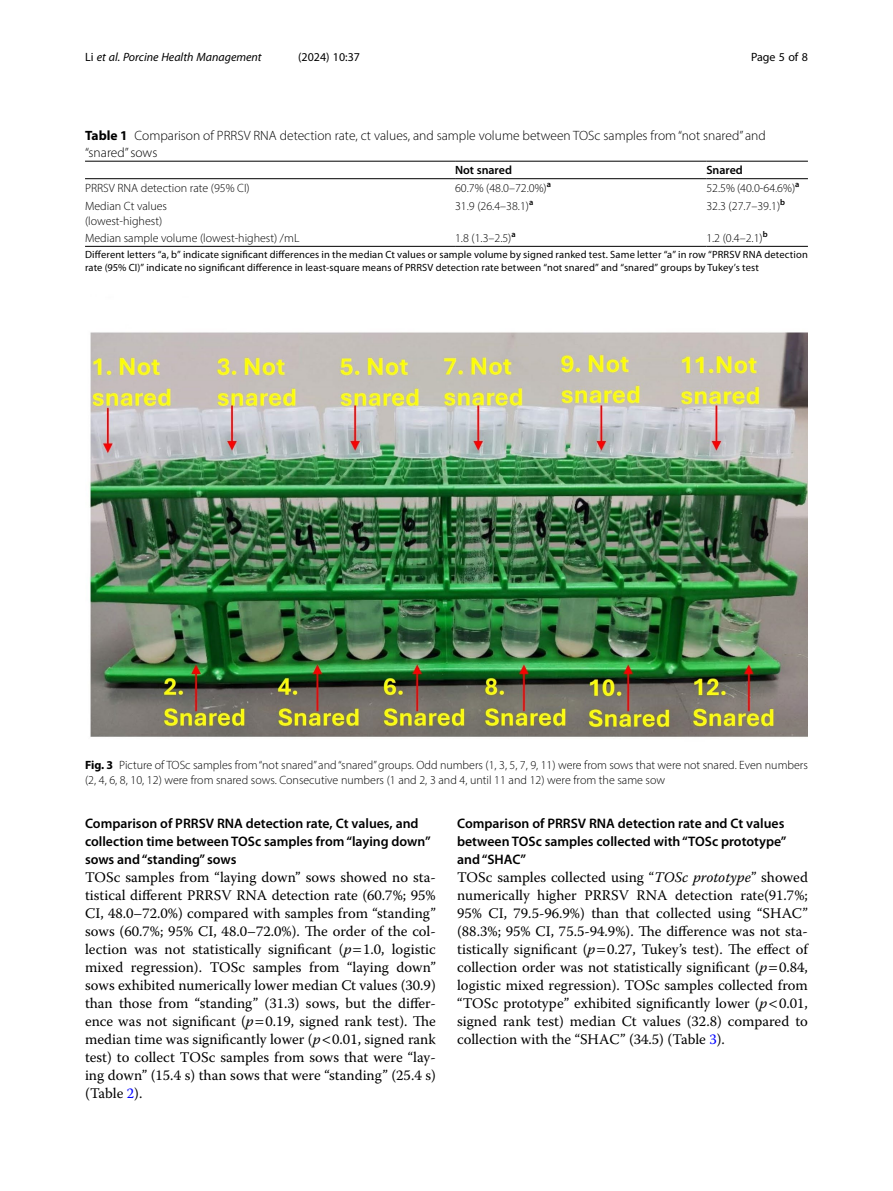
<style>
.page{position:relative;width:893px;height:1191px;background:#fff}
.page>*{position:absolute;margin:0;border:0;box-sizing:border-box;transform-origin:0 0}
.Body_Text{font:14.7px/18px "Warnock Pro";color:#000;text-align:justify}
.Head_2{font:600 13.8px/18px "Myriad Pro";color:#000}
.Table_Caption{font:300 13.5px/16.5px "Myriad Pro";color:#000}
.Figure_Caption{font:300 12px/15px "Myriad Pro";color:#000}
.Table_Body{font:300 12px "Myriad Pro";color:#000}
.t1{font:italic 12px "Myriad Pro";color:#000}
.t2{font:12px "Myriad Pro";color:#000}
.Table_Head{font:600 12px "Myriad Pro";color:#000}
.Table_Footnote{font:10.5px/12.8px "Myriad Pro";letter-spacing:.01em;color:#000}
.s1{font-style:normal}
.s2{font-weight:700}
.s3{font-style:italic}
.s4{color:#00f}
</style>
<div class="page">
<hr style="left:85px;top:178px;width:370px;height:1px;background:#000">
<hr style="left:455px;top:161px;width:251px;height:1px;background:#000">
<hr style="left:455px;top:178px;width:251px;height:1px;background:#000">
<hr style="left:706px;top:161px;width:102px;height:1px;background:#000">
<hr style="left:706px;top:178px;width:102px;height:1px;background:#000">
<hr style="left:455px;top:246px;width:251px;height:1px;background:#000">
<hr style="left:706px;top:246px;width:102px;height:1px;background:#000">
<hr style="left:85px;top:246px;width:370px;height:1px;background:#000">
<hr style="left:85px;top:161px;width:370px;height:1px;background:#000">
<img style="left:89px;top:332px;width:719px;height:405px">
<p class="t1" style="left:85px;top:50px;width:178px"><span class="s1">Li</span> et al. Porcine Health Management</p>
<p class="t2" style="left:298px;top:50px;width:63px">(2024) 10:37</p>
<p class="t2" style="left:751px;top:50px;width:58px">Page 5 of 8</p>
<p class="Table_Caption" style="left:85px;top:128px;width:682px"><span class="s2">Table 1</span> Comparison of PRRSV RNA detection rate, ct values, and sample volume between TOSc samples from “not snared” and “snared” sows</p>
<p class="Table_Head" style="left:455px;top:163px;width:58px">Not snared</p>
<p class="Table_Head" style="left:706px;top:163px;width:38px">Snared</p>
<p class="Table_Body" style="left:85px;top:181px;width:166px">PRRSV RNA detection rate (95% CI)</p>
<p class="Table_Body" style="left:455px;top:181px;width:97px">60.7% (48.0–72.0%)<sup>a</sup></p>
<p class="Table_Body" style="left:706px;top:181px;width:95px">52.5% (40.0-64.6%)<sup>a</sup></p>
<p class="Table_Body" style="left:85px;top:198px;width:84px">Median Ct values</p>
<p class="Table_Body" style="left:85px;top:213px;width:79px">(lowest-highest)</p>
<p class="Table_Body" style="left:455px;top:198px;width:80px">31.9 (26.4–38.1)<sup>a</sup></p>
<p class="Table_Body" style="left:706px;top:198px;width:80px">32.3 (27.7–39.1)<sup>b</sup></p>
<p class="Table_Body" style="left:85px;top:231px;width:216px">Median sample volume (lowest-highest) /mL</p>
<p class="Table_Body" style="left:455px;top:231px;width:62px">1.8 (1.3–2.5)<sup>a</sup></p>
<p class="Table_Body" style="left:706px;top:231px;width:63px">1.2 (0.4–2.1)<sup>b</sup></p>
<p class="Table_Footnote" style="left:85px;top:248px;width:724px">Different letters “a, b” indicate significant differences in the median Ct values or sample volume by signed ranked test. Same letter “a” in row “PRRSV RNA detection rate (95% CI)” indicate no significant difference in least-square means of PRRSV detection rate between “not snared” and “snared” groups by Tukey’s test</p>
<p class="Figure_Caption" style="left:85px;top:757px;width:724px"><span class="s2">Fig. 3</span> Picture of TOSc samples from “not snared” and “snared” groups. Odd numbers (1, 3, 5, 7, 9, 11) were from sows that were not snared. Even numbers (2, 4, 6, 8, 10, 12) were from snared sows. Consecutive numbers (1 and 2, 3 and 4, until 11 and 12) were from the same sow</p>
<p class="Head_2" style="left:85px;top:814px;width:347px">Comparison of PRRSV RNA detection rate, Ct values, and collection time between TOSc samples from “laying down” sows and “standing” sows</p>
<p class="Body_Text" style="left:85px;top:868px;width:352px">TOSc samples from “laying down” sows showed no sta&shy;tistical different PRRSV RNA detection rate (60.7%; 95% CI, 48.0–72.0%) compared with samples from “standing” sows (60.7%; 95% CI, 48.0–72.0%). The order of the col&shy;lection was not statistically significant (<span class="s3">p</span> 1.0, logistic mixed regression). TOSc samples from “laying down” sows exhibited numerically lower median Ct values (30.9) than those from “standing” (31.3) sows, but the differ&shy;ence was not significant (<span class="s3">p</span> 0.19, signed rank test). The median time was significantly lower (<span class="s3">p</span> 0.01, signed rank test) to collect TOSc samples from sows that were “lay&shy;ing down” (15.4 s) than sows that were “standing” (25.4 s) (Table <span class="s4">2</span>).</p>
<p class="Head_2" style="left:457px;top:814px;width:331px">Comparison of PRRSV RNA detection rate and Ct values between TOSc samples collected with “TOSc prototype” and “SHAC”</p>
<p class="Body_Text" style="left:457px;top:868px;width:352px">TOSc samples collected using “<span class="s3">TOSc prototype</span>” showed numerically higher PRRSV RNA detection rate(91.7%; 95% CI, 79.5-96.9%) than that collected using “SHAC” (88.3%; 95% CI, 75.5-94.9%). The difference was not sta&shy;tistically significant (<span class="s3">p</span> 0.27, Tukey’s test). The effect of collection order was not statistically significant (<span class="s3">p</span> 0.84, logistic mixed regression). TOSc samples collected from “TOSc prototype” exhibited significantly lower (<span class="s3">p</span> 0.01, signed rank test) median Ct values (32.8) compared to collection with the “SHAC” (34.5) (Table <span class="s4">3</span>).</p>
</div>
